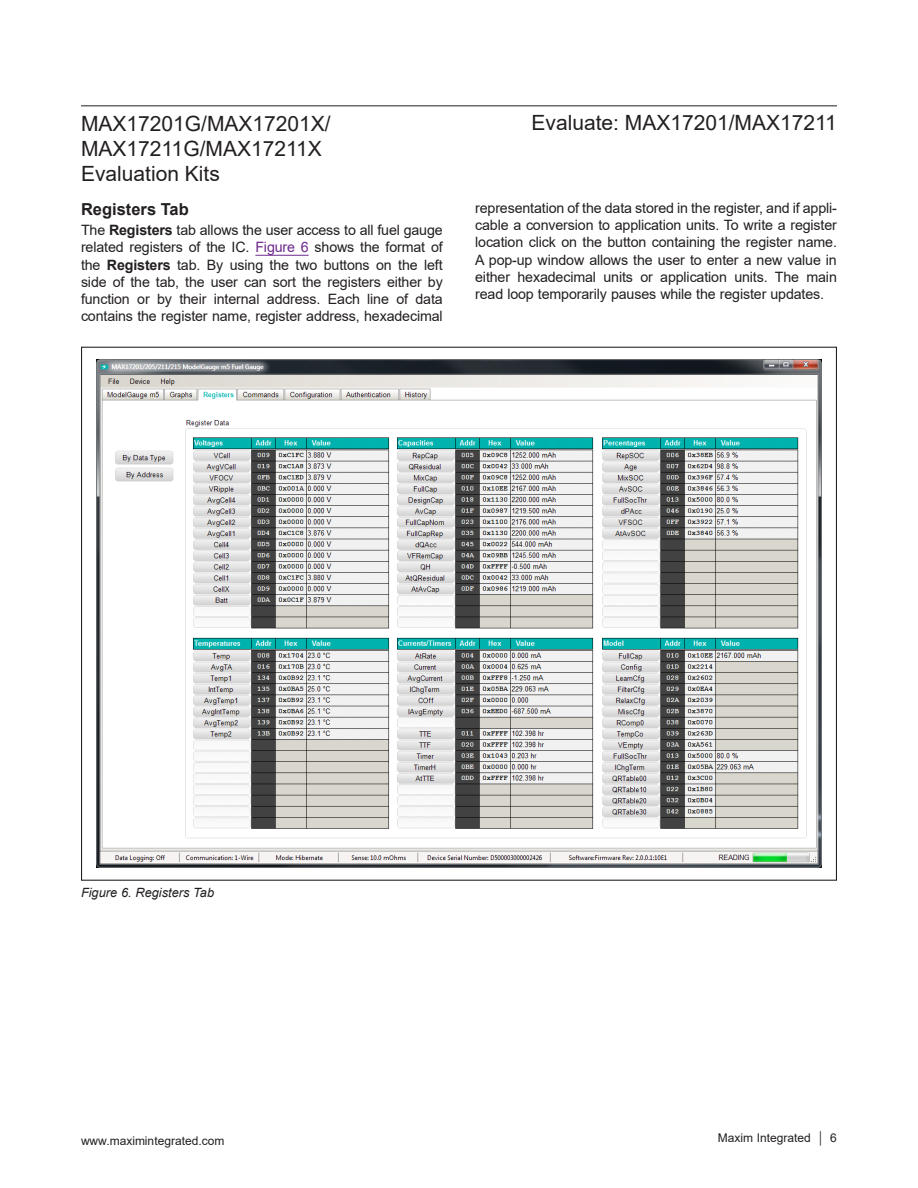
<style>
.page{position:relative;width:918px;height:1188px;background:#fff}
.page>*{position:absolute;margin:0;border:0;box-sizing:border-box;transform-origin:0 0}
.t1{font:21px/25.2px "Arial";color:#231f20}
.t2{font:700 16.5px "Arial";color:#231f20}
.t3{font:14.25px/17.2px "Arial";letter-spacing:-.01em;color:#231f20;text-align:justify}
.t4{font:italic 12.75px "Arial";color:#231f20}
.t5{font:12px "Arial";color:#231f20}
.s1{font-weight:700}
.s2{color:#6e298d}
</style>
<div class="page">
<hr style="left:81px;top:105px;width:756px;height:1px;background:#231f20">
<hr style="left:255px;top:255px;width:54px;height:1px;background:#6e298d">
<img style="left:97px;top:360px;width:724px;height:507px">
<h1 class="t1" style="left:81px;top:110px;width:251px">MAX17201G/MAX17201X/</h1>
<h1 class="t1" style="left:532px;top:109px;width:307px">Evaluate: MAX17201/MAX17211</h1>
<h1 class="t1" style="left:81px;top:136px;width:242px">MAX17211G/MAX17211X<br>Evaluation Kits</h1>
<p class="t2" style="left:81px;top:197px;width:109px">Registers Tab</p>
<p class="t3" style="left:81px;top:221px;width:363px">The <span class="s1">Registers</span> tab allows the user access to all fuel gauge related registers of the IC. <span class="s2">Figure 6</span> shows the format of the <span class="s1">Registers</span> tab. By using the two buttons on the left side of the tab, the user can sort the registers either by function or by their internal address. Each line of data contains the register name, register address, hexadecimal</p>
<p class="t3" style="left:475px;top:199px;width:363px">representation of the data stored in the register, and if appli&shy;cable a conversion to application units. To write a register location click on the button containing the register name.<br>A pop-up window allows the user to enter a new value in either hexadecimal units or application units. The main read loop temporarily pauses while the register updates.</p>
<p class="t4" style="left:81px;top:884px;width:135px">Figure 6. Registers Tab</p>
<p class="t5" style="left:81px;top:1132px;width:145px">www.maximintegrated.com</p>
<p class="t5" style="left:718px;top:1129px;width:121px">Maxim Integrated │ 6</p>
</div>
